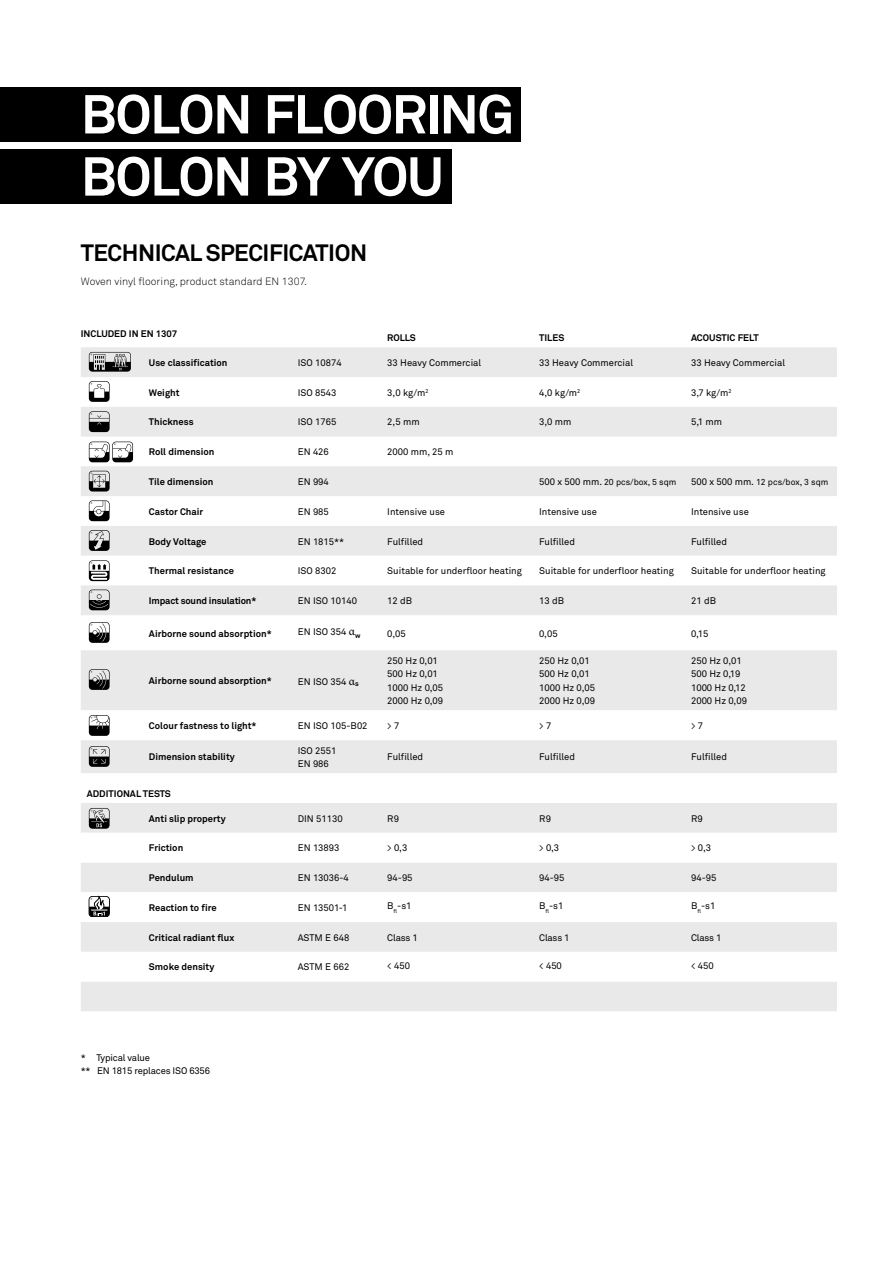
<style>
.page{position:relative;width:893px;height:1263px;background:#fff}
.page>*{position:absolute;margin:0;border:0;box-sizing:border-box;transform-origin:0 0}
.t1{font:700 54px/62.1px "Akkurat";letter-spacing:-.03em;color:#fff}
.t2{font:700 23.4px "Akkurat";letter-spacing:-.02em;color:#000}
.t3{font:300 10.5px "Akkurat";color:#000}
.t4{font:9.45px/13.5px "Akkurat";color:#000}
.t5{font:700 9.45px "Akkurat";color:#000}
.t6{font:9.45px/13.5px "Akkurat";letter-spacing:-.02em;color:#000}
.t7{font:700 9.45px "Akkurat";letter-spacing:-.02em;color:#000}
.t8{font:8.7px "Akkurat";color:#000}
.s1{font-size:9.45px}
.s2{font-family:"Minion Pro";font-size:12px}
</style>
<div class="page">
<div style="left:0;top:149px;width:451px;height:55px;background:#000"></div>
<div style="left:0;top:87px;width:521px;height:55px;background:#000"></div>
<svg style="left:81px;top:347px;width:756px;height:664px;fill:#e9e9ea"></svg>
<svg style="left:81px;top:710px;width:756px;height:271px"></svg>
<svg style="left:89px;top:352px;width:42px;height:20px"></svg>
<svg style="left:89px;top:381px;width:21px;height:21px"></svg>
<svg style="left:89px;top:411px;width:21px;height:21px"></svg>
<svg style="left:89px;top:442px;width:44px;height:20px"></svg>
<svg style="left:89px;top:500px;width:21px;height:21px"></svg>
<svg style="left:89px;top:530px;width:21px;height:21px"></svg>
<svg style="left:89px;top:560px;width:21px;height:21px"></svg>
<svg style="left:89px;top:590px;width:21px;height:20px"></svg>
<svg style="left:89px;top:622px;width:21px;height:21px"></svg>
<svg style="left:89px;top:669px;width:21px;height:21px"></svg>
<svg style="left:89px;top:715px;width:21px;height:21px"></svg>
<svg style="left:89px;top:746px;width:21px;height:21px"></svg>
<svg style="left:89px;top:808px;width:21px;height:21px"></svg>
<div style="left:89px;top:896px;width:21px;height:21px;border:1px solid #000;border-radius:3px"></div>
<svg style="left:89px;top:897px;width:20px;height:19px"></svg>
<svg style="left:89px;top:471px;width:21px;height:20px"></svg>
<h1 class="t1" style="left:81px;top:83px;width:435px">BOLON FLOORING<br>BOLON BY YOU</h1>
<h2 class="t2" style="left:81px;top:238px;width:288px">TECHNICAL SPECIFICATION</h2>
<p class="t3" style="left:81px;top:275px;width:228px">Woven vinyl flooring, product standard EN 1307.</p>
<p class="t5" style="left:81px;top:328px;width:98px">INCLUDED IN EN 1307</p>
<p class="t5" style="left:387px;top:332px;width:30px">ROLLS</p>
<p class="t5" style="left:539px;top:332px;width:27px">TILES</p>
<p class="t5" style="left:691px;top:332px;width:69px">ACOUSTIC FELT</p>
<p class="t5" style="left:149px;top:357px;width:80px">Use classification</p>
<p class="t4" style="left:298px;top:356px;width:45px">ISO 10874</p>
<p class="t4" style="left:387px;top:356px;width:95px">33 Heavy Commercial</p>
<p class="t4" style="left:539px;top:356px;width:95px">33 Heavy Commercial</p>
<p class="t4" style="left:691px;top:356px;width:95px">33 Heavy Commercial</p>
<p class="t5" style="left:149px;top:386px;width:32px">Weight</p>
<p class="t4" style="left:298px;top:385px;width:40px">ISO 8543</p>
<p class="t4" style="left:387px;top:385px;width:43px">3,0 kg/m<sup>2</sup></p>
<p class="t4" style="left:539px;top:385px;width:43px">4,0 kg/m<sup>2</sup></p>
<p class="t4" style="left:691px;top:385px;width:42px">3,7 kg/m<sup>2</sup></p>
<p class="t5" style="left:149px;top:416px;width:46px">Thickness</p>
<p class="t4" style="left:298px;top:415px;width:40px">ISO 1765</p>
<p class="t4" style="left:387px;top:415px;width:34px">2,5 mm</p>
<p class="t4" style="left:539px;top:415px;width:34px">3,0 mm</p>
<p class="t4" style="left:691px;top:415px;width:33px">5,1 mm</p>
<p class="t5" style="left:149px;top:446px;width:67px">Roll dimension</p>
<p class="t4" style="left:298px;top:445px;width:33px">EN 426</p>
<p class="t4" style="left:387px;top:445px;width:68px">2000 mm, 25 m</p>
<p class="t5" style="left:149px;top:476px;width:66px">Tile dimension</p>
<p class="t4" style="left:298px;top:475px;width:33px">EN 994</p>
<p class="t8" style="left:539px;top:476px;width:139px"><span class="s1">500 x 500 mm.</span> 20 pcs/box, 5 sqm</p>
<p class="t8" style="left:691px;top:476px;width:139px"><span class="s1">500 x 500 mm.</span> 12 pcs/box, 3 sqm</p>
<p class="t5" style="left:149px;top:505px;width:56px">Castor Chair</p>
<p class="t4" style="left:298px;top:505px;width:33px">EN 985</p>
<p class="t4" style="left:387px;top:505px;width:59px">Intensive use</p>
<p class="t4" style="left:539px;top:505px;width:59px">Intensive use</p>
<p class="t4" style="left:691px;top:505px;width:59px">Intensive use</p>
<p class="t5" style="left:149px;top:535px;width:59px">Body Voltage</p>
<p class="t4" style="left:298px;top:534px;width:48px">EN 1815**</p>
<p class="t4" style="left:387px;top:534px;width:37px">Fulfilled</p>
<p class="t4" style="left:539px;top:534px;width:37px">Fulfilled</p>
<p class="t4" style="left:691px;top:534px;width:37px">Fulfilled</p>
<p class="t5" style="left:149px;top:565px;width:86px">Thermal resistance</p>
<p class="t4" style="left:298px;top:564px;width:40px">ISO 8302</p>
<p class="t4" style="left:387px;top:564px;width:136px">Suitable for underfloor heating</p>
<p class="t4" style="left:539px;top:564px;width:136px">Suitable for underfloor heating</p>
<p class="t4" style="left:691px;top:564px;width:136px">Suitable for underfloor heating</p>
<p class="t7" style="left:149px;top:595px;width:109px">Impact sound insulation*</p>
<p class="t4" style="left:298px;top:594px;width:61px">EN ISO 10140</p>
<p class="t4" style="left:387px;top:594px;width:26px">12 dB</p>
<p class="t4" style="left:539px;top:594px;width:26px">13 dB</p>
<p class="t4" style="left:691px;top:594px;width:26px">21 dB</p>
<p class="t5" style="left:149px;top:627px;width:124px">Airborne sound absorption*</p>
<p class="t4" style="left:298px;top:625px;width:64px">EN ISO 354 <span class="s2">α</span><sub>w</sub></p>
<p class="t4" style="left:387px;top:626px;width:20px">0,05</p>
<p class="t4" style="left:539px;top:626px;width:20px">0,05</p>
<p class="t4" style="left:691px;top:626px;width:19px">0,15</p>
<p class="t5" style="left:149px;top:675px;width:124px">Airborne sound absorption*</p>
<p class="t4" style="left:298px;top:675px;width:62px">EN ISO 354 <span class="s2">α</span><sub>s</sub></p>
<p class="t4" style="left:387px;top:654px;width:57px">250 Hz 0,01<br>500 Hz 0,01<br>1000 Hz 0,05<br>2000 Hz 0,09</p>
<p class="t4" style="left:539px;top:654px;width:57px">250 Hz 0,01<br>500 Hz 0,01<br>1000 Hz 0,05<br>2000 Hz 0,09</p>
<p class="t4" style="left:691px;top:654px;width:57px">250 Hz 0,01<br>500 Hz 0,19<br>1000 Hz 0,12<br>2000 Hz 0,09</p>
<p class="t5" style="left:149px;top:720px;width:109px">Colour fastness to light*</p>
<p class="t4" style="left:298px;top:719px;width:71px">EN ISO 105-B02</p>
<p class="t4" style="left:387px;top:719px;width:14px">&gt; 7</p>
<p class="t4" style="left:539px;top:719px;width:14px">&gt; 7</p>
<p class="t4" style="left:691px;top:719px;width:14px">&gt; 7</p>
<p class="t5" style="left:149px;top:751px;width:87px">Dimension stability</p>
<p class="t4" style="left:298px;top:743px;width:40px">ISO 2551<br>EN 986</p>
<p class="t4" style="left:387px;top:750px;width:37px">Fulfilled</p>
<p class="t4" style="left:539px;top:750px;width:37px">Fulfilled</p>
<p class="t4" style="left:691px;top:750px;width:37px">Fulfilled</p>
<p class="t5" style="left:87px;top:788px;width:86px">ADDITIONAL TESTS</p>
<p class="t5" style="left:149px;top:812px;width:78px">Anti slip property</p>
<p class="t4" style="left:298px;top:811px;width:46px">DIN 51130</p>
<p class="t4" style="left:387px;top:811px;width:13px">R9</p>
<p class="t4" style="left:539px;top:811px;width:13px">R9</p>
<p class="t4" style="left:691px;top:811px;width:13px">R9</p>
<p class="t5" style="left:149px;top:842px;width:36px">Friction</p>
<p class="t4" style="left:298px;top:841px;width:43px">EN 13893</p>
<p class="t4" style="left:387px;top:841px;width:22px">&gt; 0,3</p>
<p class="t4" style="left:539px;top:841px;width:22px">&gt; 0,3</p>
<p class="t4" style="left:691px;top:841px;width:22px">&gt; 0,3</p>
<p class="t5" style="left:149px;top:872px;width:46px">Pendulum</p>
<p class="t4" style="left:298px;top:871px;width:53px">EN 13036-4</p>
<p class="t4" style="left:387px;top:871px;width:27px">94-95</p>
<p class="t4" style="left:539px;top:871px;width:27px">94-95</p>
<p class="t4" style="left:691px;top:871px;width:27px">94-95</p>
<p class="t5" style="left:149px;top:902px;width:69px">Reaction to fire</p>
<p class="t4" style="left:298px;top:901px;width:51px">EN 13501-1</p>
<p class="t4" style="left:387px;top:899px;width:26px">B<sub>fl</sub>-s1</p>
<p class="t4" style="left:539px;top:899px;width:26px">B<sub>fl</sub>-s1</p>
<p class="t4" style="left:691px;top:899px;width:26px">B<sub>fl</sub>-s1</p>
<p class="t5" style="left:149px;top:931px;width:87px">Critical radiant flux</p>
<p class="t4" style="left:298px;top:930px;width:53px">ASTM E 648</p>
<p class="t4" style="left:387px;top:930px;width:32px">Class 1</p>
<p class="t4" style="left:539px;top:930px;width:32px">Class 1</p>
<p class="t4" style="left:691px;top:930px;width:32px">Class 1</p>
<p class="t5" style="left:149px;top:961px;width:67px">Smoke density</p>
<p class="t4" style="left:298px;top:960px;width:53px">ASTM E 662</p>
<p class="t4" style="left:387px;top:959px;width:24px">&lt; 450</p>
<p class="t4" style="left:539px;top:959px;width:24px">&lt; 450</p>
<p class="t4" style="left:691px;top:959px;width:24px">&lt; 450</p>
<p class="t6" style="left:81px;top:1051px;width:131px">* Typical value<br>** EN 1815 replaces ISO 6356</p>
</div>
